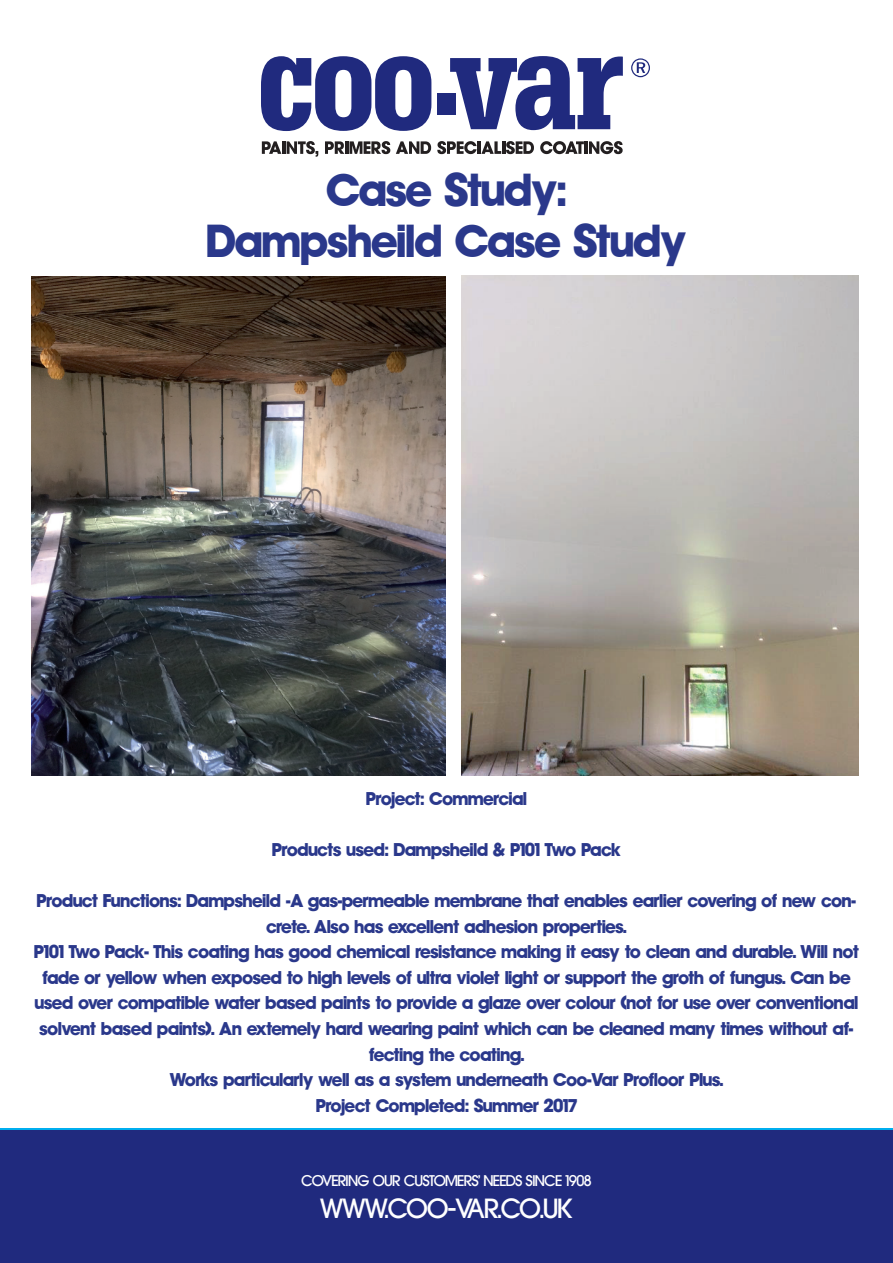
<style>
.page{position:relative;width:893px;height:1263px;background:#fff}
.page>*{position:absolute;margin:0;border:0;box-sizing:border-box;transform-origin:0 0}
.t1{font:45px/51px "Avant G Bold";color:#2a388b;text-align:center}
.t2{font:27px "Avant G Medium";color:#fff}
.t3{font:18px/25.5px "Avant G Bold";color:#2a388b;text-align:center}
.t4{font:15.15px "Avant G Medium";color:#fff}
</style>
<div class="page">
<div style="left:0;top:1130px;width:893px;height:133px;background:#202a7e"></div>
<hr style="left:0;top:1128px;width:893px;height:2px;background:#00aeef">
<svg style="left:261px;top:56px;width:170px;height:75px"></svg>
<div style="left:437px;top:94px;width:19px;height:21px;background:#202a7e"></div>
<svg style="left:450px;top:56px;width:173px;height:74px"></svg>
<svg style="left:631px;top:58px;width:19px;height:19px"></svg>
<svg style="left:262px;top:141px;width:56px;height:16px"></svg>
<svg style="left:325px;top:141px;width:65px;height:13px"></svg>
<svg style="left:396px;top:141px;width:35px;height:13px"></svg>
<svg style="left:437px;top:141px;width:97px;height:13px"></svg>
<svg style="left:540px;top:141px;width:83px;height:13px"></svg>
<img style="left:31px;top:276px;width:415px;height:499px">
<img style="left:461px;top:275px;width:398px;height:500px">
<h1 class="t1" style="left:207px;top:166px;width:480px">Case Study:<br>Dampsheild Case Study</h1>
<p class="t3" style="left:366px;top:787px;width:162px">Project: Commercial</p>
<p class="t3" style="left:272px;top:838px;width:350px">Products used: Dampsheild &amp; P101 Two Pack</p>
<p class="t3" style="left:34px;top:889px;width:826px">Product Functions: Dampsheild -A gas-permeable membrane that enables earlier covering of new con&shy;crete. Also has excellent adhesion properties.<br>P101 Two Pack- This coating has good chemical resistance making it easy to clean and durable. Will not fade or yellow when exposed to high levels of ultra violet light or support the groth of fungus. Can be used over compatible water based paints to provide a glaze over colour (not for use over conventional solvent based paints). An extemely hard wearing paint which can be cleaned many times without af&shy;fecting the coating.<br>Works particularly well as a system underneath Coo-Var Profloor Plus.<br>Project Completed: Summer 2017</p>
<p class="t4" style="left:302px;top:1172px;width:291px">COVERING OUR CUSTOMERS’ NEEDS SINCE 1908</p>
<h2 class="t2" style="left:321px;top:1193px;width:253px">WWW.COO-VAR.CO.UK</h2>
</div>
